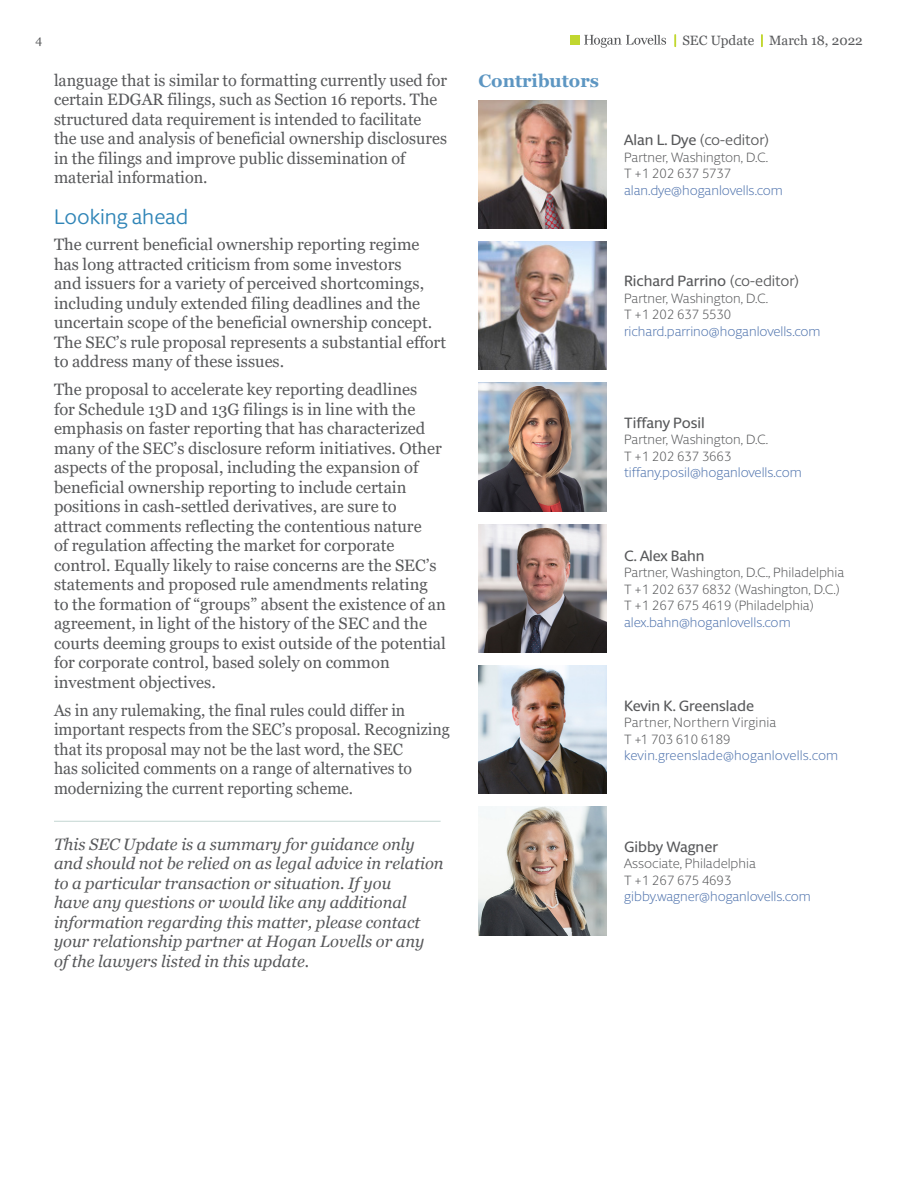
<style>
.page{position:relative;width:918px;height:1188px;background:#fff}
.page>*{position:absolute;margin:0;border:0;box-sizing:border-box;transform-origin:0 0}
.t1{font:21px "Berlingske Sans Round";color:#3085b7}
.t2{font:700 18px "Georgia";color:#5d96c2}
.t3{font:16.5px/19.5px "Georgia";color:#58595b}
.t4{font:italic 16.5px/19.5px "Georgia";color:#58595b}
.t5{font:16.5px/19.5px "Georgia";color:#58595b;scale:.96 1}
.t6{font:500 15px "Berlingske Sans Round";color:#58595b}
.t7{font:15px "Berlingske Sans Round";letter-spacing:-.005em;color:#58595b}
.t8{font:300 13.5px/16.5px "Berlingske Sans Round";color:#58595b}
.t9{font:300 13.5px "Berlingske Sans Round";color:#4f73ad}
.t10{font:13.5px "Georgia";color:#58595b}
.t11{font:12px "Georgia";color:#58595b}
.s1{font-family:"Berlingske Sans Round";font-weight:500;color:#c1d72f}
.s2{font-weight:500}
.s3{font-weight:400}
</style>
<div class="page">
<div style="left:570px;top:35px;width:10px;height:10px;background:#c1d72f"></div>
<svg style="left:584px;top:35px;width:82px;height:13px"></svg>
<hr style="left:54px;top:821px;width:387px;height:1px;background:#c3d6d2">
<img style="left:479px;top:241px;width:128px;height:129px">
<img style="left:478px;top:524px;width:129px;height:128px">
<img style="left:478px;top:100px;width:129px;height:128px">
<img style="left:478px;top:807px;width:129px;height:128px">
<img style="left:478px;top:666px;width:129px;height:128px">
<img style="left:478px;top:383px;width:129px;height:128px">
<p class="t11" style="left:36px;top:33px;width:8px">4</p>
<p class="t10" style="left:674px;top:32px;width:190px"><span class="s1">|</span> SEC Update <span class="s1">|</span> March 18, 2022</p>
<p class="t3" style="left:54px;top:71px;width:395px">language that is similar to formatting currently used for certain EDGAR filings, such as Section 16 reports. The structured data requirement is intended to facilitate the use and analysis of beneficial ownership disclosures in the filings and improve public dissemination of material information.</p>
<p class="t1" style="left:54px;top:202px;width:136px">Looking ahead</p>
<p class="t3" style="left:54px;top:235px;width:394px">The current beneficial ownership reporting regime has long attracted criticism from some investors<br>and issuers for a variety of perceived shortcomings, including unduly extended filing deadlines and the uncertain scope of the beneficial ownership concept.<br>The SEC’s rule proposal represents a substantial effort to address many of these issues.</p>
<p class="t3" style="left:54px;top:380px;width:394px">The proposal to accelerate key reporting deadlines<br>for Schedule 13D and 13G filings is in line with the emphasis on faster reporting that has characterized many of the SEC’s disclosure reform initiatives. Other aspects of the proposal, including the expansion of beneficial ownership reporting to include certain positions in cash-settled derivatives, are sure to attract comments reflecting the contentious nature<br>of regulation affecting the market for corporate control. Equally likely to raise concerns are the SEC’s statements and proposed rule amendments relating to the formation of “groups” absent the existence of an agreement, in light of the history of the SEC and the courts deeming groups to exist outside of the potential for corporate control, based solely on common investment objectives.</p>
<p class="t5" style="left:54px;top:701px;width:414px">As in any rulemaking, the final rules could differ in important respects from the SEC’s proposal. Recognizing that its proposal may not be the last word, the SEC<br>has solicited comments on a range of alternatives to modernizing the current reporting scheme.</p>
<p class="t4" style="left:54px;top:834px;width:391px">This SEC Update is a summary for guidance only and should not be relied on as legal advice in relation to a particular transaction or situation. If you<br>have any questions or would like any additional information regarding this matter, please contact your relationship partner at Hogan Lovells or any<br>of the lawyers listed in this update.</p>
<p class="t2" style="left:478px;top:69px;width:122px">Contributors</p>
<p class="t7" style="left:624px;top:130px;width:147px"><span class="s2">Alan L. Dye</span> (co-editor)</p>
<p class="t8" style="left:624px;top:148px;width:145px">Partner, Washington, D.C.<br>T +1 202 637 5737</p>
<p class="t9" style="left:624px;top:181px;width:160px">alan.dye@hoganlovells.com</p>
<p class="t6" style="left:624px;top:271px;width:177px">Richard Parrino <span class="s3">(co-editor)</span></p>
<p class="t8" style="left:624px;top:290px;width:145px">Partner, Washington, D.C.<br>T +1 202 637 5530</p>
<p class="t9" style="left:624px;top:322px;width:198px">richard.parrino@hoganlovells.com</p>
<p class="t6" style="left:624px;top:412px;width:82px">Tiffany Posil</p>
<p class="t8" style="left:624px;top:431px;width:145px">Partner, Washington, D.C.<br>T +1 202 637 3663</p>
<p class="t9" style="left:624px;top:463px;width:179px">tiffany.posil@hoganlovells.com</p>
<p class="t6" style="left:624px;top:545px;width:82px">C. Alex Bahn</p>
<p class="t8" style="left:624px;top:564px;width:222px">Partner, Washington, D.C., Philadelphia<br>T +1 202 637 6832 (Washington, D.C.)<br>T +1 267 675 4619 (Philadelphia)</p>
<p class="t9" style="left:624px;top:613px;width:168px">alex.bahn@hoganlovells.com</p>
<p class="t6" style="left:624px;top:695px;width:132px">Kevin K. Greenslade</p>
<p class="t8" style="left:624px;top:714px;width:154px">Partner, Northern Virginia<br>T +1 703 610 6189</p>
<p class="t9" style="left:624px;top:746px;width:216px">kevin.greenslade@hoganlovells.com</p>
<p class="t6" style="left:624px;top:836px;width:95px">Gibby Wagner</p>
<p class="t8" style="left:624px;top:855px;width:133px">Associate, Philadelphia<br>T +1 267 675 4693</p>
<p class="t9" style="left:624px;top:887px;width:188px">gibby.wagner@hoganlovells.com</p>
</div>
